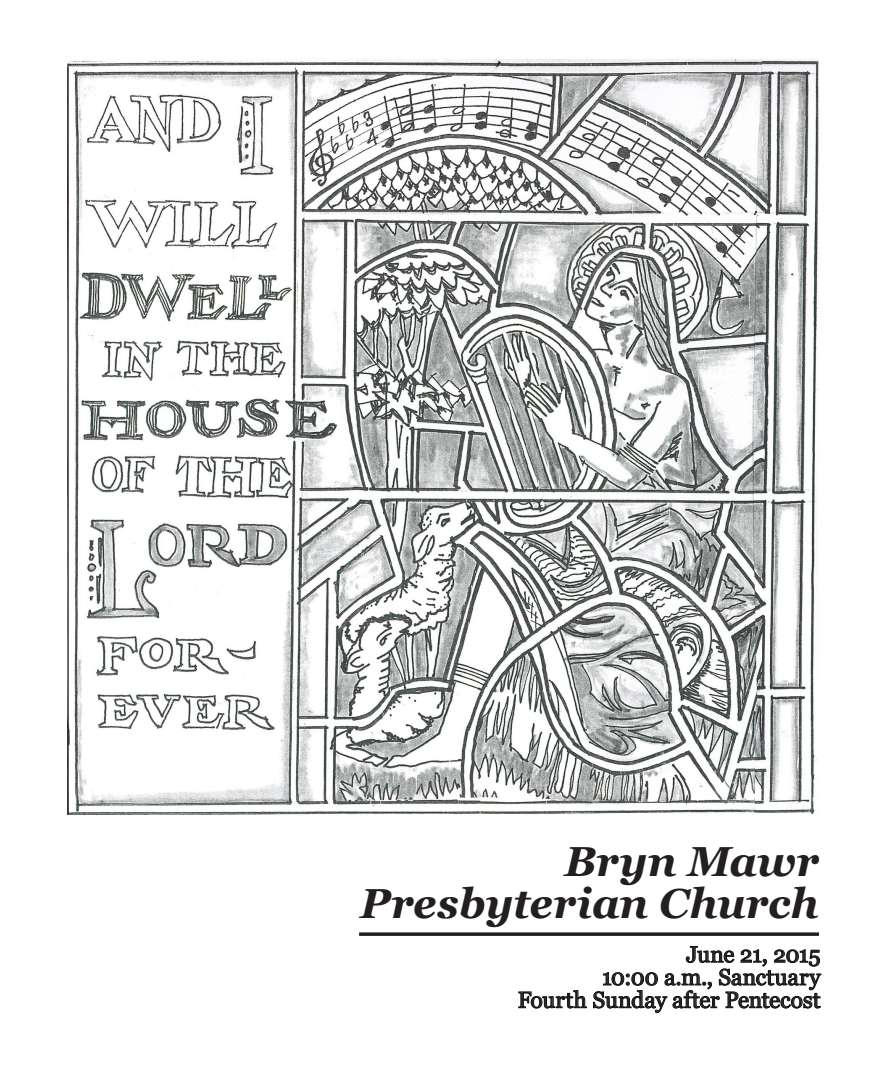
<style>
.page{position:relative;width:882px;height:1071px;background:#fff}
.page>*{position:absolute;margin:0;border:0;box-sizing:border-box;transform-origin:0 0}
.t1{font:italic 700 42px/42px "Georgia";letter-spacing:-.005em;color:#231f20;text-align:right}
.t2{font:22.75px "Georgia";color:#231f20}
.t3{font:22.75px "Georgia";letter-spacing:-.02em;color:#231f20}
</style>
<div class="page">
<svg style="left:359px;top:932px;width:460px;height:4px;background:#3e3a3b"></svg>
<svg style="left:518px;top:990px;width:69px;height:19px"></svg>
<svg style="left:593px;top:946px;width:229px;height:68px"></svg>
<img style="left:67px;top:59px;width:752px;height:756px">
<hr style="left:67px;top:66px;width:2px;height:749px;background:#231f20">
<h1 class="t1" style="left:360px;top:840px;width:460px">Bryn Mawr<br>Presbyterian Church</h1>
<p class="t3" style="left:686px;top:941px;width:136px">June 21, 2015</p>
<p class="t2" style="left:602px;top:963px;width:220px">10:00 a.m., Sanctuary</p>
<p class="t2" style="left:518px;top:986px;width:304px">Fourth Sunday after Pentecost</p>
</div>
